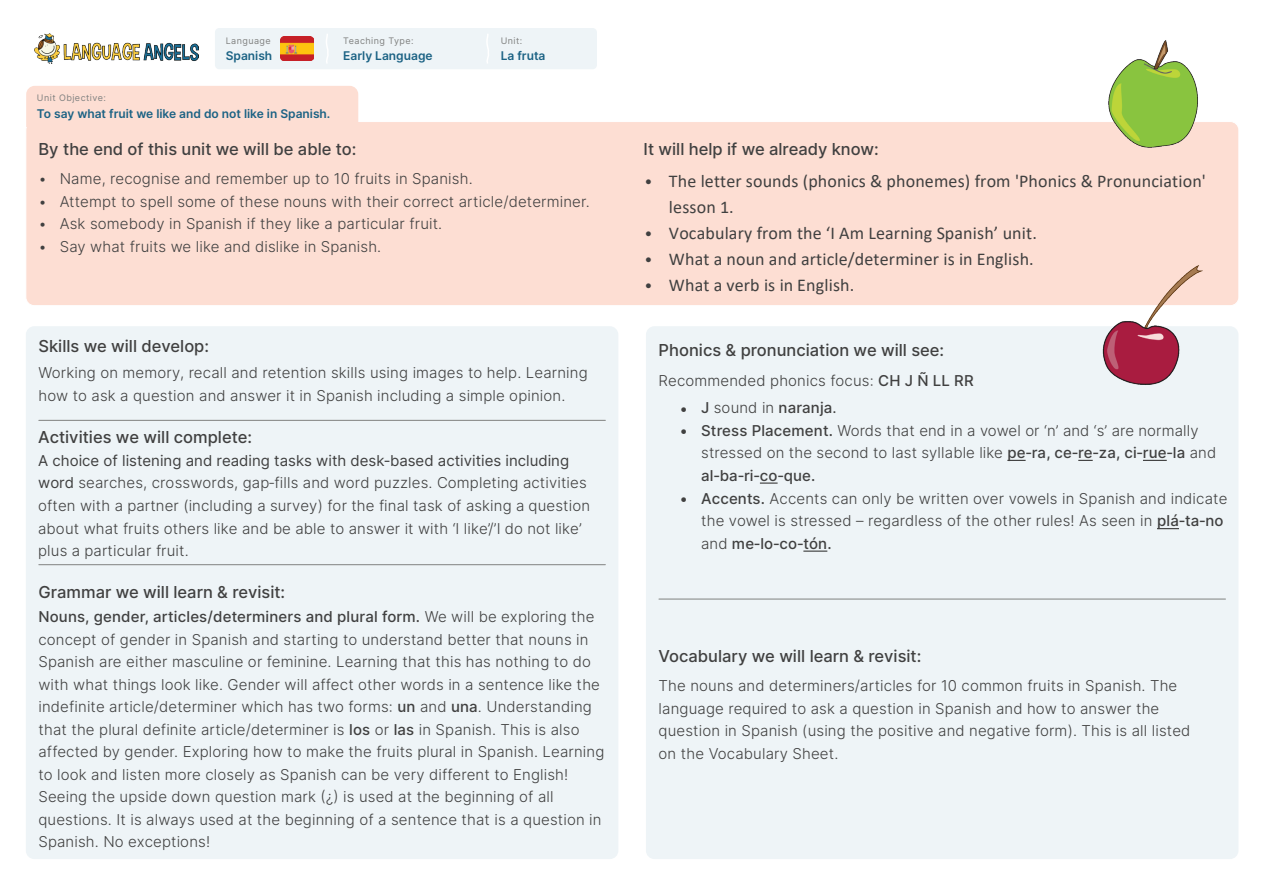
<style>
.page{position:relative;width:1263px;height:893px;background:#fff}
.page>*{position:absolute;margin:0;border:0;box-sizing:border-box;transform-origin:0 0}
.t1{font:18px/26.2px "Calibri";letter-spacing:.01em;color:#404040}
.t2{font:500 16.5px "Inter";color:#404040}
.t3{font:15px/22.5px "Inter Light BETA";letter-spacing:.01em;color:#404040}
.t4{font:500 15px/22.5px "Inter";letter-spacing:.01em;color:#404040}
.t5{font:15px "Inter";color:#404040}
.t6{font:600 12px "Inter";color:#1b6284}
.t7{font:9px "Inter";letter-spacing:.05em;color:#808180}
.s1{font-family:"Inter Light BETA"}
.s2{font-family:"Inter"}
.s3{font-family:"Inter Light BETA";font-weight:400}
.s4{font-family:"Inter";font-weight:500}
.s5{font-weight:400}
</style>
<div class="page">
<div style="left:26px;top:326px;width:592px;height:533px;background:#eef4f7;border-radius:9px"></div>
<div style="left:646px;top:326px;width:592px;height:533px;background:#eef4f7;border-radius:9px"></div>
<img style="left:34px;top:34px;width:164px;height:29px">
<div style="left:26px;top:122px;width:1213px;height:184px;background:#fdded3;border-radius:9px"></div>
<div style="left:215px;top:28px;width:382px;height:41px;background:#eef4f7;border-radius:4px"></div>
<svg style="left:326px;top:34px;width:3px;height:29px"></svg>
<svg style="left:486px;top:34px;width:3px;height:29px"></svg>
<div style="left:26px;top:86px;width:332px;height:41px;background:#fdded3"></div>
<hr style="left:39px;top:420px;width:566px;height:1px;background:#808180">
<hr style="left:39px;top:564px;width:566px;height:1px;background:#808180">
<hr style="left:659px;top:599px;width:566px;height:1px;background:#808180">
<svg style="left:1157px;top:528px;width:22px;height:1px"></svg>
<svg style="left:803px;top:551px;width:24px;height:1px"></svg>
<svg style="left:760px;top:482px;width:18px;height:2px"></svg>
<svg style="left:1143px;top:460px;width:24px;height:1px"></svg>
<svg style="left:1078px;top:460px;width:15px;height:1px"></svg>
<svg style="left:1007px;top:460px;width:18px;height:1px"></svg>
<img style="left:280px;top:37px;width:33px;height:24px">
<img style="left:1108px;top:40px;width:90px;height:108px">
<img style="left:1092px;top:265px;width:112px;height:120px">
<p class="t7" style="left:226px;top:34px;width:47px">Language</p>
<p class="t7" style="left:343px;top:34px;width:72px">Teaching Type:</p>
<p class="t7" style="left:501px;top:34px;width:23px">Unit:</p>
<p class="t6" style="left:226px;top:47px;width:48px">Spanish</p>
<p class="t6" style="left:343px;top:47px;width:91px">Early Language</p>
<p class="t6" style="left:501px;top:47px;width:46px">La fruta</p>
<p class="t7" style="left:37px;top:92px;width:70px">Unit Objective:</p>
<p class="t6" style="left:37px;top:105px;width:295px">To say what fruit we like and do not like in Spanish.</p>
<p class="t2" style="left:39px;top:137px;width:319px">By the end of this unit we will be able to:</p>
<p class="t2" style="left:644px;top:137px;width:237px">It will help if we already know:</p>
<p class="t3" style="left:39px;top:167px;width:436px">• Name, recognise and remember up to 10 fruits in Spanish.</p>
<p class="t3" style="left:39px;top:190px;width:553px">• Attempt to spell some of these nouns with their correct article/determiner.</p>
<p class="t3" style="left:39px;top:212px;width:405px">• Ask somebody in Spanish if they like a particular fruit.</p>
<p class="t3" style="left:39px;top:235px;width:344px">• Say what fruits we like and dislike in Spanish.</p>
<p class="t1" style="left:669px;top:167px;width:538px;text-indent:-26px"><span class="s1">•</span> The letter sounds (phonics &amp; phonemes) from 'Phonics &amp; Pronunciation' lesson 1.</p>
<p class="t1" style="left:643px;top:220px;width:395px"><span class="s1">•</span> Vocabulary from the ‘I Am Learning Spanish’ unit.</p>
<p class="t1" style="left:643px;top:246px;width:392px"><span class="s1">•</span> What a noun and article/determiner is in English.</p>
<p class="t1" style="left:643px;top:272px;width:212px"><span class="s1">•</span> What a verb is in English.</p>
<p class="t2" style="left:39px;top:334px;width:172px">Skills we will develop:</p>
<p class="t2" style="left:659px;top:338px;width:287px">Phonics &amp; pronunciation we will see:</p>
<p class="t3" style="left:39px;top:361px;width:551px">Working on memory, recall and retention skills using images to help. Learning how to ask a question and answer it in Spanish including a simple opinion.</p>
<p class="t2" style="left:38px;top:425px;width:216px">Activities we will complete:</p>
<p class="t5" style="left:38px;top:449px;width:533px">A choice of listening and reading tasks with desk‐based activities including</p>
<p class="t3" style="left:38px;top:471px;width:553px"><span class="s2">word</span> searches, crosswords, gap‐fills and word puzzles. Completing activities often with a partner (including a survey) for the final task of asking a question about what fruits others like and be able to answer it with ‘I like’/’I do not like’ plus a particular fruit.</p>
<p class="t2" style="left:39px;top:580px;width:248px">Grammar we will learn &amp; revisit:</p>
<p class="t4" style="left:38px;top:605px;width:558px">Nouns, gender, articles/determiners and plural form. <span class="s3">We will be exploring the</span></p>
<p class="t3" style="left:38px;top:628px;width:567px">concept of gender in Spanish and starting to understand better that nouns in Spanish are either masculine or feminine. Learning that this has nothing to do with what things look like. Gender will affect other words in a sentence like the indefinite article/determiner which has two forms: <span class="s4">un</span> and <span class="s4">una</span>. Understanding that the plural definite article/determiner is <span class="s4">los</span> or <span class="s4">las</span> in Spanish. This is also affected by gender. Exploring how to make the fruits plural in Spanish. Learning to look and listen more closely as Spanish can be very different to English!<br>Seeing the upside down question mark (¿) is used at the beginning of all questions. It is always used at the beginning of a sentence that is a question in Spanish. No exceptions!</p>
<p class="t3" style="left:659px;top:369px;width:317px">Recommended phonics focus: <span class="s4">CH J Ñ LL RR</span></p>
<p class="t4" style="left:680px;top:397px;width:9px">• •</p>
<p class="t4" style="left:701px;top:396px;width:137px">J <span class="s3">sound in</span> naranja<span class="s5">.</span></p>
<p class="t3" style="left:701px;top:419px;width:517px"><span class="s4">Stress Placement.</span> Words that end in a vowel or ‘n’ and ‘s’ are normally stressed on the second to last syllable like <span class="s4">pe‐ra, ce‐re‐za, ci‐rue‐la</span> and</p>
<p class="t4" style="left:701px;top:464px;width:116px">al‐ba‐ri‐co‐que.</p>
<p class="t3" style="left:680px;top:487px;width:549px;text-align:right"><span class="s4">• Accents.</span> Accents can only be written over vowels in Spanish and indicate the vowel is stressed – regardless of the other rules! As seen in <span class="s4">plá‐ta‐no</span></p>
<p class="t4" style="left:701px;top:532px;width:132px"><span class="s3">and</span> me‐lo‐co‐tón.</p>
<p class="t2" style="left:659px;top:644px;width:264px">Vocabulary we will learn &amp; revisit:</p>
<p class="t3" style="left:659px;top:674px;width:533px">The nouns and determiners/articles for 10 common fruits in Spanish. The language required to ask a question in Spanish and how to answer the question in Spanish (using the positive and negative form). This is all listed on the Vocabulary Sheet.</p>
</div>
